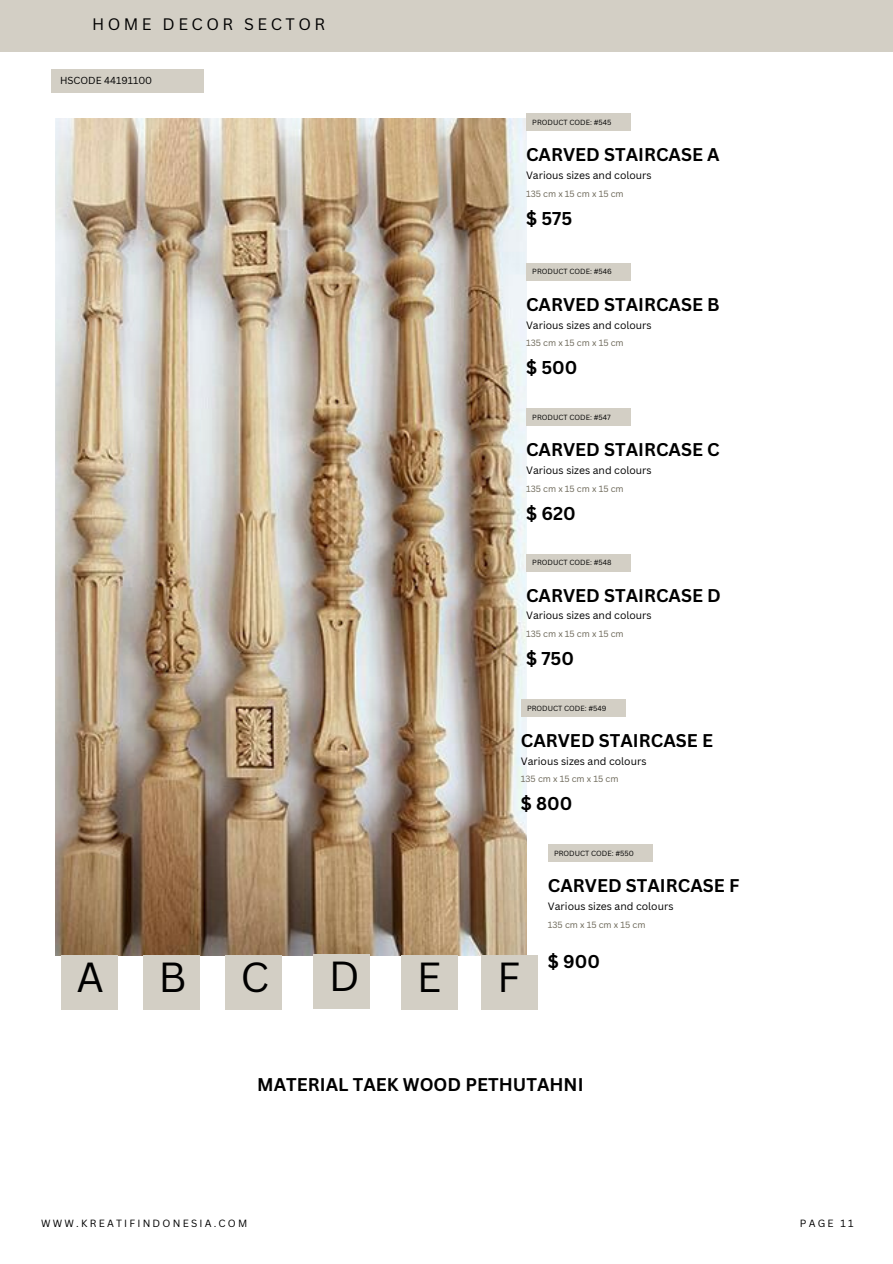
<style>
.page{position:relative;width:893px;height:1264px;background:#fff}
.page>*{position:absolute;margin:0;border:0;box-sizing:border-box;transform-origin:0 0}
.t1{font:40.95px "Canva Sans";color:#000}
.t2{font:700 18px "Canva Sans";color:#000}
.t3{font:700 17.85px "Canva Sans";color:#000}
.t4{font:16.2px "Canva Sans";letter-spacing:.215em;color:#000}
.t5{font:10.35px "Canva Sans";color:#000}
.t6{font:10.2px "Canva Sans";letter-spacing:.215em;color:#000}
.t7{font:9.9px "Canva Sans";color:#000}
.t8{font:8.85px "Canva Sans";color:#6b6657}
.t9{font:7.2px "Canva Sans";color:#000}
</style>
<div class="page">
<img style="left:55px;top:118px;width:471px;height:837px">
<div style="left:526px;top:114px;width:104px;height:17px;background:#d3cfc5"></div>
<div style="left:526px;top:263px;width:104px;height:17px;background:#d3cfc5"></div>
<div style="left:526px;top:408px;width:104px;height:18px;background:#d3cfc5"></div>
<div style="left:0;top:0;width:892px;height:51px;background:#d3cfc5"></div>
<div style="left:526px;top:554px;width:104px;height:17px;background:#d3cfc5"></div>
<div style="left:521px;top:699px;width:104px;height:17px;background:#d3cfc5"></div>
<div style="left:548px;top:844px;width:104px;height:18px;background:#d3cfc5"></div>
<div style="left:61px;top:955px;width:56px;height:55px;background:#d3cfc5"></div>
<div style="left:481px;top:955px;width:57px;height:55px;background:#d3cfc5"></div>
<div style="left:143px;top:955px;width:56px;height:55px;background:#d3cfc5"></div>
<div style="left:401px;top:955px;width:57px;height:55px;background:#d3cfc5"></div>
<div style="left:313px;top:954px;width:57px;height:55px;background:#d3cfc5"></div>
<div style="left:225px;top:955px;width:56px;height:55px;background:#d3cfc5"></div>
<div style="left:51px;top:69px;width:152px;height:23px;background:#d3cfc5"></div>
<p class="t4" style="left:92px;top:13px;width:235px">HOME DECOR SECTOR</p>
<p class="t7" style="left:60px;top:74px;width:94px">HSCODE 44191100</p>
<p class="t9" style="left:532px;top:117px;width:81px">PRODUCT CODE: #545</p>
<p class="t3" style="left:526px;top:142px;width:195px">CARVED STAIRCASE A</p>
<p class="t5" style="left:526px;top:168px;width:127px">Various sizes and colours</p>
<p class="t8" style="left:526px;top:187px;width:99px">135 cm x 15 cm x 15 cm</p>
<p class="t2" style="left:526px;top:206px;width:48px">$ 575</p>
<p class="t9" style="left:532px;top:267px;width:81px">PRODUCT CODE: #546</p>
<p class="t3" style="left:526px;top:291px;width:195px">CARVED STAIRCASE B</p>
<p class="t5" style="left:526px;top:317px;width:127px">Various sizes and colours</p>
<p class="t8" style="left:526px;top:336px;width:99px">135 cm x 15 cm x 15 cm</p>
<p class="t2" style="left:526px;top:355px;width:53px">$ 500</p>
<p class="t9" style="left:532px;top:412px;width:80px">PRODUCT CODE: #547</p>
<p class="t3" style="left:526px;top:437px;width:195px">CARVED STAIRCASE C</p>
<p class="t5" style="left:526px;top:463px;width:127px">Various sizes and colours</p>
<p class="t8" style="left:526px;top:482px;width:99px">135 cm x 15 cm x 15 cm</p>
<p class="t2" style="left:526px;top:500px;width:51px">$ 620</p>
<p class="t9" style="left:532px;top:557px;width:81px">PRODUCT CODE: #548</p>
<p class="t3" style="left:526px;top:582px;width:196px">CARVED STAIRCASE D</p>
<p class="t5" style="left:526px;top:608px;width:127px">Various sizes and colours</p>
<p class="t8" style="left:526px;top:627px;width:99px">135 cm x 15 cm x 15 cm</p>
<p class="t2" style="left:526px;top:645px;width:49px">$ 750</p>
<p class="t9" style="left:527px;top:703px;width:81px">PRODUCT CODE: #549</p>
<p class="t3" style="left:521px;top:727px;width:194px">CARVED STAIRCASE E</p>
<p class="t5" style="left:521px;top:753px;width:127px">Various sizes and colours</p>
<p class="t8" style="left:521px;top:772px;width:99px">135 cm x 15 cm x 15 cm</p>
<p class="t2" style="left:521px;top:791px;width:53px">$ 800</p>
<p class="t9" style="left:554px;top:848px;width:81px">PRODUCT CODE: #550</p>
<p class="t1" style="left:76px;top:948px;width:29px">A</p>
<p class="t1" style="left:158px;top:948px;width:30px">B</p>
<p class="t1" style="left:240px;top:948px;width:30px">C</p>
<p class="t1" style="left:329px;top:947px;width:32px">D</p>
<p class="t1" style="left:417px;top:948px;width:26px">E</p>
<p class="t1" style="left:497px;top:948px;width:25px">F</p>
<p class="t3" style="left:548px;top:873px;width:193px">CARVED STAIRCASE F</p>
<p class="t5" style="left:548px;top:899px;width:127px">Various sizes and colours</p>
<p class="t8" style="left:548px;top:918px;width:99px">135 cm x 15 cm x 15 cm</p>
<p class="t2" style="left:548px;top:948px;width:54px">$ 900</p>
<p class="t3" style="left:257px;top:1072px;width:328px">MATERIAL TAEK WOOD PETHUTAHNI</p>
<p class="t6" style="left:41px;top:1215px;width:208px">WWW.KREATIFINDONESIA.COM</p>
<p class="t6" style="left:799px;top:1215px;width:55px">PAGE 11</p>
</div>
